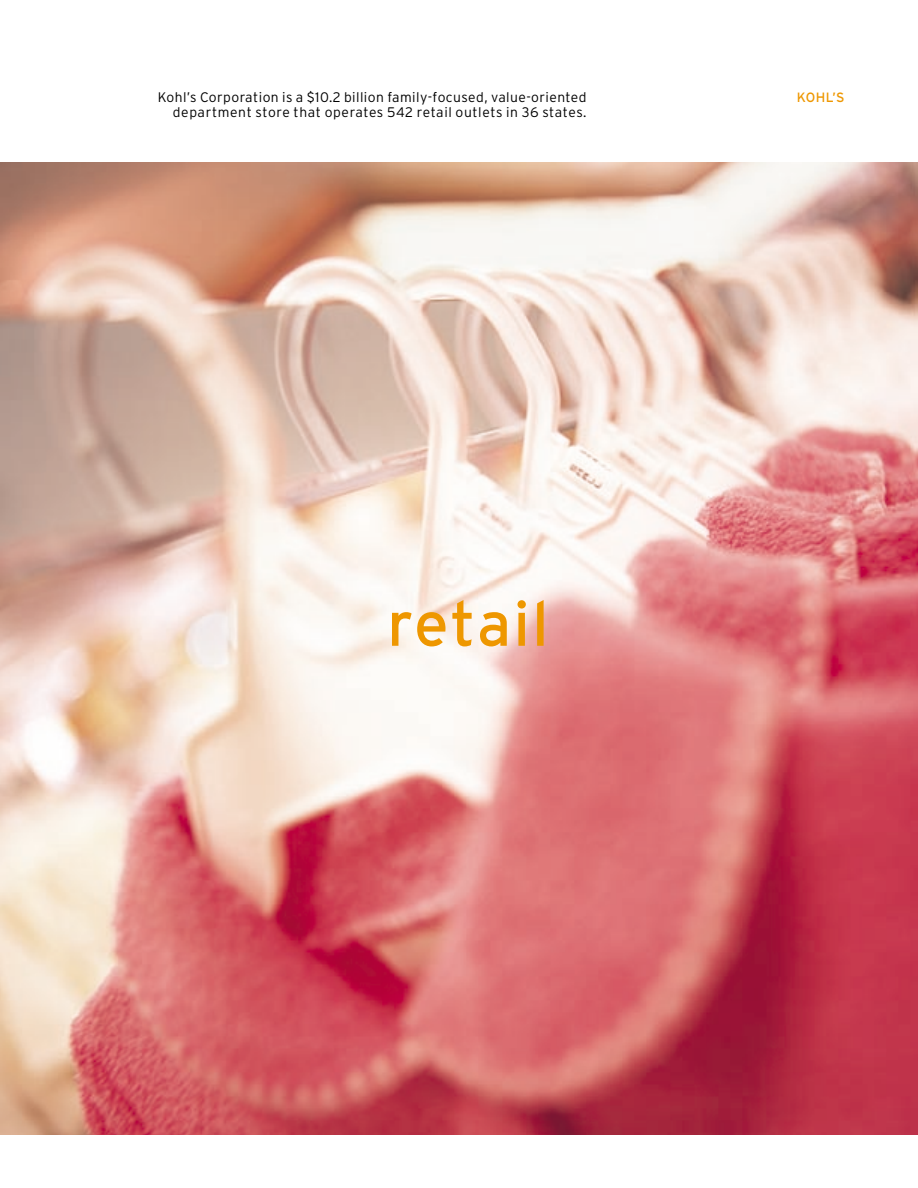
<style>
.page{position:relative;width:918px;height:1188px;background:#fff}
.page>*{position:absolute;margin:0;border:0;box-sizing:border-box;transform-origin:0 0}
.t1{font:62.7px "Interstate";letter-spacing:.025em;color:#ee9700}
.t2{font:300 13.8px "Interstate";letter-spacing:.03em;color:#000}
.t3{font:13.5px "Interstate";color:#ee9700}
</style>
<div class="page">
<img style="left:0;top:162px;width:918px;height:972px">
<p class="t2" style="left:158px;top:92px;width:430px">Kohl’s Corporation is a $10.2 billion family-focused, value-oriented</p>
<p class="t3" style="left:797px;top:92px;width:50px">KOHL’S</p>
<p class="t2" style="left:173px;top:107px;width:415px">department store that operates 542 retail outlets in 36 states.</p>
<h1 class="t1" style="left:387px;top:600px;width:163px">retail</h1>
</div>
